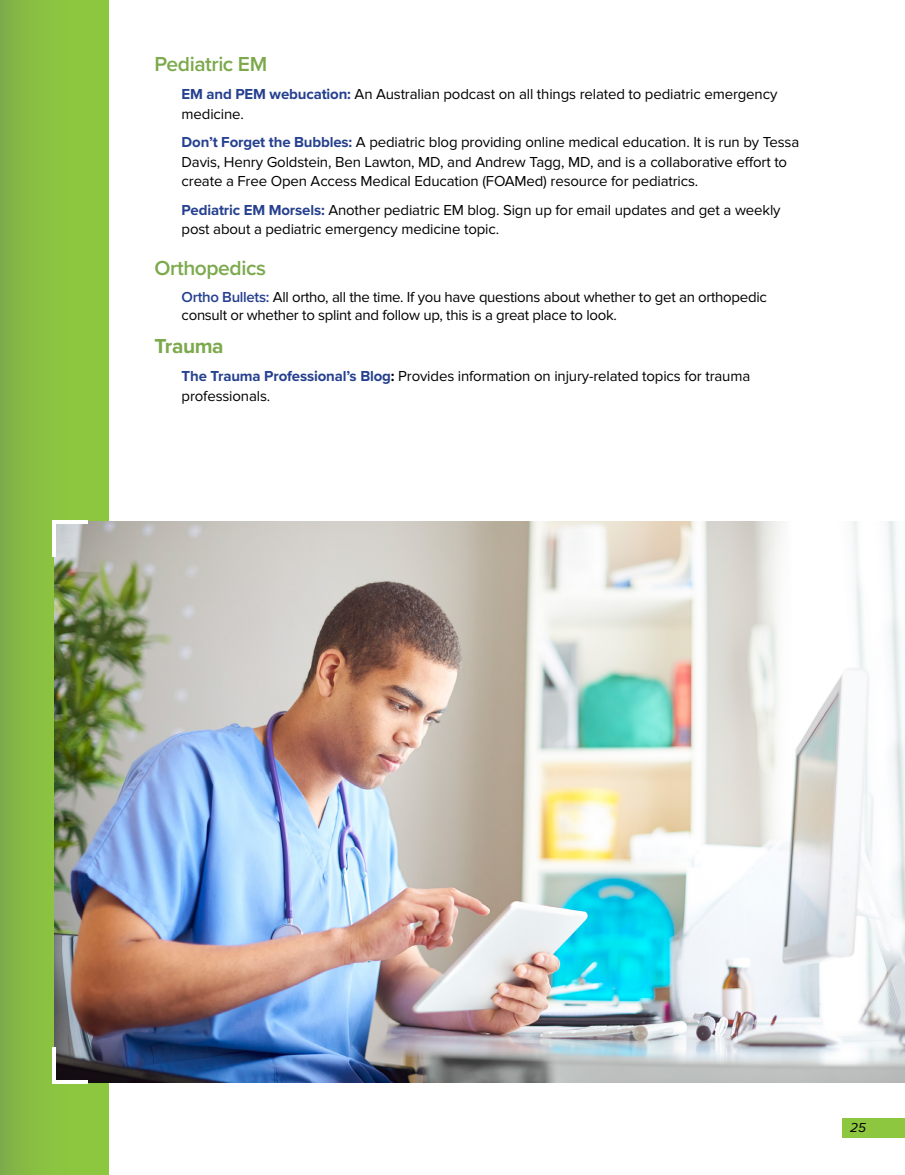
<style>
.page{position:relative;width:905px;height:1175px;background:#fff}
.page>*{position:absolute;margin:0;border:0;box-sizing:border-box;transform-origin:0 0}
.t1{font:600 21px "Proxima Nova";letter-spacing:-.02em;color:#7ca94c}
.t2{font:700 21px "Proxima Nova";letter-spacing:-.02em;color:#7ca94c}
.t3{font:15px/19.5px "Proxima Nova";letter-spacing:-.01em;color:#000}
.t4{font:italic 13.5px "Proxima Nova";color:#000}
.s1{font-weight:700;color:#25408f}
.s2{font-weight:600;color:#25408f}
.s3{font-weight:700}
</style>
<div class="page">
<div style="left:842px;top:1118px;width:62px;height:19px;background:#8dc73f"></div>
<div style="left:0;top:0;width:108px;height:1174px;background:linear-gradient(to right,#82b447,#90cc3d)"></div>
<img style="left:54px;top:522px;width:850px;height:560px">
<hr style="left:52px;top:1047px;width:4px;height:35px;background:#fff">
<hr style="left:52px;top:1080px;width:36px;height:3px;background:#fff">
<hr style="left:53px;top:521px;width:3px;height:35px;background:#fff">
<hr style="left:53px;top:520px;width:35px;height:3px;background:#fff">
<h1 class="t1" style="left:154px;top:51px;width:114px">Pediatric EM</h1>
<p class="t3" style="left:182px;top:85px;width:597px"><span class="s1">EM and PEM webucation:</span> An Australian podcast on all things related to pediatric emergency medicine.</p>
<p class="t3" style="left:182px;top:133px;width:619px"><span class="s1">Don’t Forget the Bubbles:</span> A pediatric blog providing online medical education. It is run by Tessa<br>Davis, Henry Goldstein, Ben Lawton, MD, and Andrew Tagg, MD, and is a collaborative effort to create a Free Open Access Medical Education (FOAMed) resource for pediatrics.</p>
<p class="t3" style="left:182px;top:200px;width:600px"><span class="s1">Pediatric EM Morsels:</span> Another pediatric EM blog. Sign up for email updates and get a weekly post about a pediatric emergency medicine topic.</p>
<h1 class="t1" style="left:154px;top:255px;width:113px">Orthopedics</h1>
<p class="t3" style="left:182px;top:288px;width:586px;line-height:18px"><span class="s2">Ortho Bullets:</span> All ortho, all the time. If you have questions about whether to get an orthopedic consult or whether to splint and follow up, this is a great place to look.</p>
<h1 class="t2" style="left:154px;top:333px;width:71px">Trauma</h1>
<p class="t3" style="left:182px;top:367px;width:570px"><span class="s1">The Trauma Professional’s Blog</span><span class="s3">:</span> Provides information on injury-related topics for trauma professionals.</p>
<p class="t4" style="left:850px;top:1119px;width:17px">25</p>
</div>
